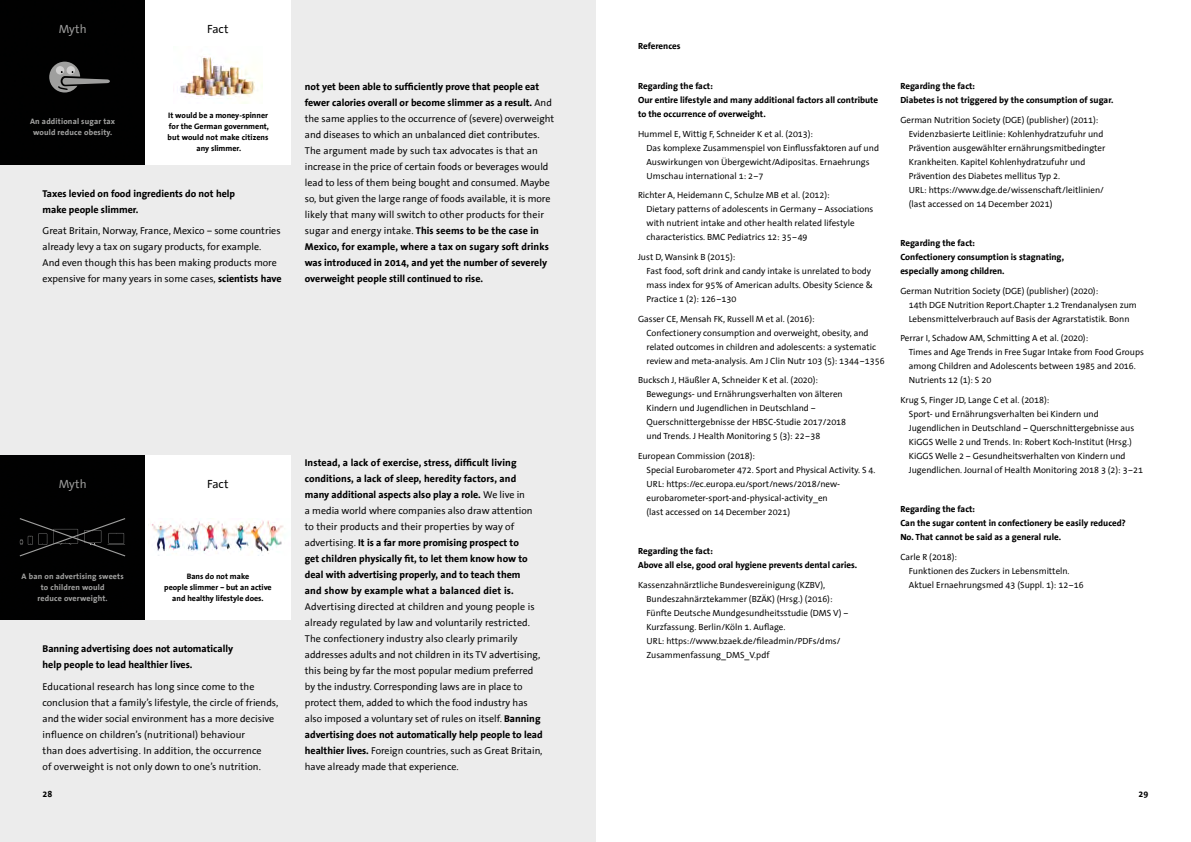
<style>
.page{position:relative;width:1191px;height:842px;background:#fff}
.page>*{position:absolute;margin:0;border:0;box-sizing:border-box;transform-origin:0 0}
.t1{font:12px "BDSI The Sans Office";color:#9f9f9e}
.t2{font:12px "BDSI The Sans Office";color:#000}
.t3{font:10px/16px "BDSI The Sans Office";color:#000}
.t4{font:700 10px/16px "BDSI The Sans Office";color:#000}
.t5{font:9px/14px "BDSI The Sans Office";color:#000}
.t6{font:700 9px/14px "BDSI The Sans Office";color:#000}
.t7{font:700 8px/11px "BDSI The Sans Office";color:#000;text-align:center}
.t8{font:700 8px/11px "BDSI The Sans Office";letter-spacing:.02em;color:#9f9f9e;text-align:center}
.s1{font-weight:700}
.s2{font-weight:400}
</style>
<div class="page">
<div style="left:0;top:0;width:595px;height:842px;background:#ececec"></div>
<div style="left:0;top:0;width:145px;height:164px;background:#010101"></div>
<div style="left:145px;top:0;width:146px;height:164px;background:#fff"></div>
<div style="left:0;top:455px;width:145px;height:165px;background:#010101"></div>
<div style="left:145px;top:455px;width:146px;height:165px;background:#fff"></div>
<img style="left:148px;top:520px;width:136px;height:34px">
<svg style="left:19px;top:517px;width:107px;height:40px;background:#0e0e0e"></svg>
<img style="left:180px;top:56px;width:82px;height:48px">
<svg style="left:49px;top:62px;width:61px;height:31px;background:#464645"></svg>
<h1 class="t1" style="left:59px;top:23px;width:29px">Myth</h1>
<h1 class="t2" style="left:207px;top:23px;width:23px">Fact</h1>
<p class="t8" style="left:30px;top:115px;width:87px">An additional sugar tax would reduce obesity.</p>
<p class="t7" style="left:167px;top:110px;width:103px">It would be a money-spinner for the German government, but would not make citizens any slimmer.</p>
<p class="t4" style="left:43px;top:185px;width:194px">Taxes levied on food ingredients do not help make people slimmer.</p>
<p class="t3" style="left:43px;top:223px;width:240px">Great Britain, Norway, France, Mexico – some countries already levy a tax on sugary products, for example.<br>And even though this has been making products more expensive for many years in some cases, <span class="s1">scientists have</span></p>
<p class="t3" style="left:305px;top:79px;width:251px"><span class="s1">not yet been able to sufficiently prove that people eat fewer calories overall or become slimmer as a result.</span> And the same applies to the occurrence of (severe) overweight and diseases to which an unbalanced diet contributes.<br>The argument made by such tax advocates is that an increase in the price of certain foods or beverages would lead to less of them being bought and consumed. Maybe so, but given the large range of foods available, it is more likely that many will switch to other products for their sugar and energy intake. <span class="s1">This seems to be the case in Mexico, for example, where a tax on sugary soft drinks was introduced in 2014, and yet the number of severely overweight people still continued to rise.</span></p>
<h1 class="t1" style="left:59px;top:478px;width:29px">Myth</h1>
<h1 class="t2" style="left:207px;top:478px;width:23px">Fact</h1>
<p class="t8" style="left:22px;top:571px;width:104px">A ban on advertising sweets to children would<br>reduce overweight.</p>
<p class="t7" style="left:164px;top:571px;width:109px">Bans do not make<br>people slimmer – but an active and healthy lifestyle does.</p>
<p class="t4" style="left:43px;top:641px;width:192px">Banning advertising does not automatically help people to lead healthier lives.</p>
<p class="t3" style="left:43px;top:678px;width:237px">Educational research has long since come to the conclusion that a family’s lifestyle, the circle of friends, and the wider social environment has a more decisive influence on children’s (nutritional) behaviour<br>than does advertising. In addition, the occurrence<br>of overweight is not only down to one’s nutrition.</p>
<p class="t4" style="left:305px;top:454px;width:229px">Instead, a lack of exercise, stress, difficult living conditions, a lack of sleep, heredity factors, and many additional aspects also play a role. <span class="s2">We live in a media world where companies also draw attention to their products and their properties by way of advertising.</span> It is a far more promising prospect to get children physically fit, to let them know how to deal with advertising properly, and to teach them and show by example what a balanced diet is.</p>
<p class="t3" style="left:305px;top:598px;width:239px">Advertising directed at children and young people is already regulated by law and voluntarily restricted.<br>The confectionery industry also clearly primarily addresses adults and not children in its TV advertising, this being by far the most popular medium preferred by the industry. Corresponding laws are in place to protect them, added to which the food industry has also imposed a voluntary set of rules on itself. <span class="s1">Banning advertising does not automatically help people to lead healthier lives.</span> Foreign countries, such as Great Britain, have already made that experience.</p>
<p class="t6" style="left:638px;top:39px;width:44px">References</p>
<p class="t6" style="left:638px;top:79px;width:242px">Regarding the fact:<br>Our entire lifestyle and many additional factors all contribute to the occurrence of overweight.</p>
<p class="t5" style="left:646px;top:127px;width:234px;text-indent:-9px">Hummel E, Wittig F, Schneider K et al. (2013):<br>Das komplexe Zusammenspiel von Einflussfaktoren auf und Auswirkungen von Übergewicht/Adipositas. Ernaehrungs Umschau international 1: 2–7</p>
<p class="t5" style="left:646px;top:188px;width:228px;text-indent:-9px">Richter A, Heidemann C, Schulze MB et al. (2012):<br>Dietary patterns of adolescents in Germany – Associations with nutrient intake and other health related lifestyle characteristics. BMC Pediatrics 12: 35–49</p>
<p class="t5" style="left:646px;top:250px;width:228px;text-indent:-9px">Just D, Wansink B (2015):<br>Fast food, soft drink and candy intake is unrelated to body mass index for 95% of American adults. Obesity Science &amp; Practice 1 (2): 126–130</p>
<p class="t5" style="left:646px;top:312px;width:240px;text-indent:-9px">Gasser CE, Mensah FK, Russell M et al. (2016):<br>Confectionery consumption and overweight, obesity, and related outcomes in children and adolescents: a systematic review and meta-analysis. Am J Clin Nutr 103 (5): 1344–1356</p>
<p class="t5" style="left:646px;top:373px;width:201px;text-indent:-9px">Bucksch J, Häußler A, Schneider K et al. (2020):<br>Bewegungs- und Ernährungsverhalten von älteren Kindern und Jugendlichen in Deutschland – Querschnittergebnisse der HBSC-Studie 2017/2018 und Trends. J Health Monitoring 5 (3): 22–38</p>
<p class="t5" style="left:646px;top:449px;width:230px;text-indent:-9px">European Commission (2018):<br>Special Eurobarometer 472. Sport and Physical Activity. S 4.<br>URL: https://ec.europa.eu/sport/news/2018/new&shy;eurobarometer-sport-and-physical-activity_en<br>(last accessed on 14 December 2021)</p>
<p class="t6" style="left:638px;top:544px;width:220px">Regarding the fact:<br>Above all else, good oral hygiene prevents dental caries.</p>
<p class="t5" style="left:646px;top:578px;width:203px;text-indent:-9px">Kassenzahnärztliche Bundesvereinigung (KZBV), Bundeszahnärztekammer (BZÄK) (Hrsg.) (2016):<br>Fünfte Deutsche Mundgesundheitsstudie (DMS V) – Kurzfassung. Berlin/Köln 1. Auflage.<br>URL: https://www.bzaek.de/fileadmin/PDFs/dms/ Zusammenfassung_DMS_V.pdf</p>
<p class="t6" style="left:900px;top:79px;width:215px">Regarding the fact:<br>Diabetes is not triggered by the consumption of sugar.</p>
<p class="t5" style="left:909px;top:113px;width:198px;text-indent:-9px">German Nutrition Society (DGE) (publisher) (2011):<br>Evidenzbasierte Leitlinie: Kohlenhydratzufuhr und Prävention ausgewählter ernährungsmitbedingter Krankheiten. Kapitel Kohlenhydratzufuhr und Prävention des Diabetes mellitus Typ 2.<br>URL: https://www.dge.de/wissenschaft/leitlinien/ (last accessed on 14 December 2021)</p>
<p class="t6" style="left:900px;top:236px;width:165px">Regarding the fact:<br>Confectionery consumption is stagnating, especially among children.</p>
<p class="t5" style="left:909px;top:284px;width:229px;text-indent:-9px">German Nutrition Society (DGE) (publisher) (2020):<br>14th DGE Nutrition Report.Chapter 1.2 Trendanalysen zum<br>Lebensmittelverbrauch auf Basis der Agrarstatistik. Bonn</p>
<p class="t5" style="left:909px;top:331px;width:237px;text-indent:-9px">Perrar I, Schadow AM, Schmitting A et al. (2020):<br>Times and Age Trends in Free Sugar Intake from Food Groups among Children and Adolescents between 1985 and 2016.<br>Nutrients 12 (1): S 20</p>
<p class="t5" style="left:909px;top:393px;width:236px;text-indent:-9px">Krug S, Finger JD, Lange C et al. (2018):<br>Sport- und Ernährungsverhalten bei Kindern und Jugendlichen in Deutschland – Querschnittergebnisse aus KiGGS Welle 2 und Trends. In: Robert Koch-Institut (Hrsg.)<br>KiGGS Welle 2 – Gesundheitsverhalten von Kindern und Jugendlichen. Journal of Health Monitoring 2018 3 (2): 3–21</p>
<p class="t6" style="left:900px;top:502px;width:227px">Regarding the fact:<br>Can the sugar content in confectionery be easily reduced?<br>No. That cannot be said as a general rule.</p>
<p class="t5" style="left:909px;top:550px;width:176px;text-indent:-9px">Carle R (2018):<br>Funktionen des Zuckers in Lebensmitteln.<br>Aktuel Ernaehrungsmed 43 (Suppl. 1): 12–16</p>
<p class="t6" style="left:43px;top:787px;width:11px">28</p>
<p class="t6" style="left:1138px;top:787px;width:11px">29</p>
</div>
